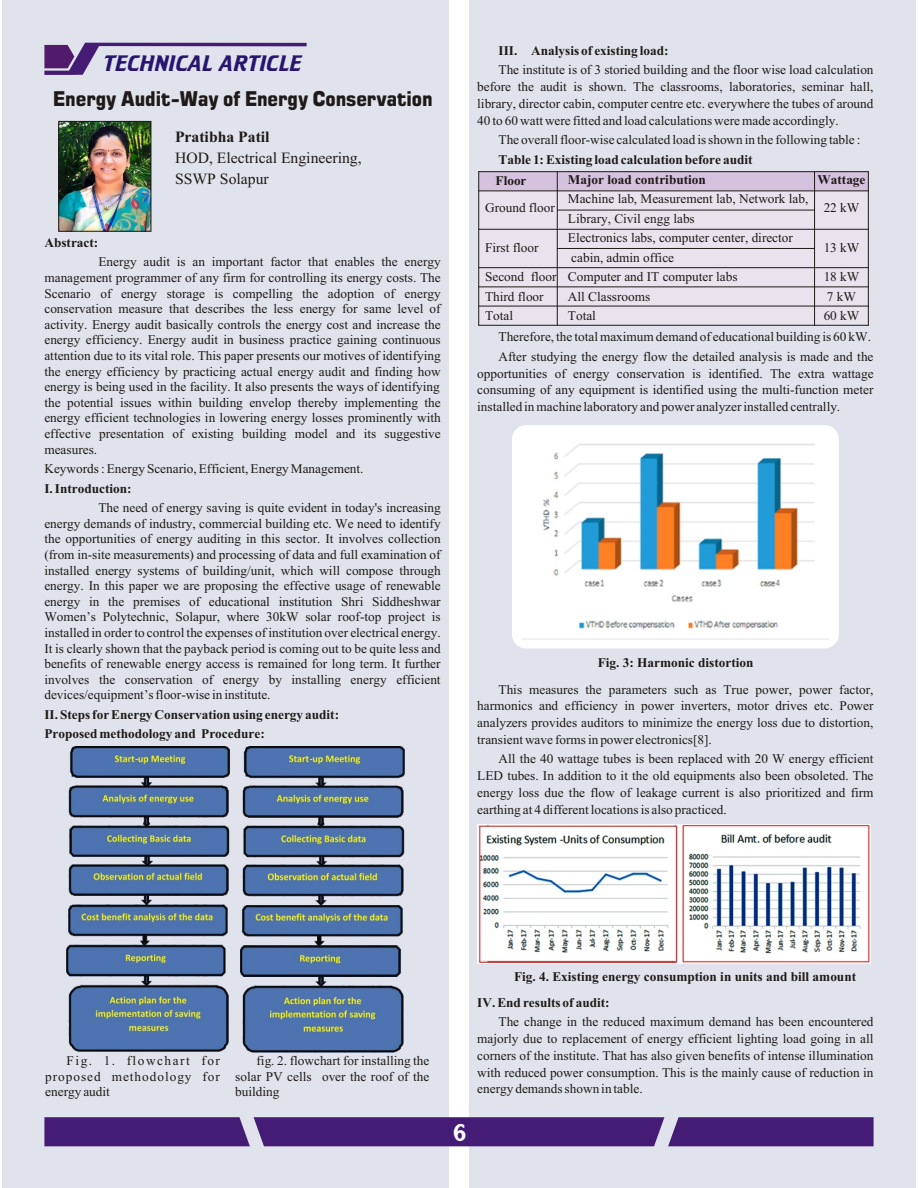
<style>
.page{position:relative;width:918px;height:1188px;background:#fff}
.page>*{position:absolute;margin:0;border:0;box-sizing:border-box;transform-origin:0 0}
.t1{font:22.5px "SHREE ENG7";color:#fff;scale:.95 1}
.t2{font:19.5px/21px "Aparajita";color:#1f1a17}
.t3{font:19.5px "SHREE ENG7";color:#1f1a17;scale:.9 1}
.t4{font:19.5px "SHREE ENG7";color:#291470}
.t5{font:700 19.5px "Aparajita";color:#1f1a17}
.t6{font:16.5px/15.6px "Aparajita";color:#1f1a17;text-align:justify}
.t7{font:700 16.5px/19.5px "Aparajita";color:#1f1a17}
</style>
<div class="page">
<div style="left:2px;top:0;width:446px;height:1188px;background:#e0e3eb"></div>
<div style="left:470px;top:0;width:446px;height:1188px;background:#e0e3eb"></div>
<svg style="left:44px;top:43px;width:263px;height:32px"></svg>
<img style="left:60px;top:123px;width:89px;height:107px">
<div style="left:58px;top:121px;width:93px;height:111px;border:1px solid #1f1a17"></div>
<img style="left:66px;top:746px;width:175px;height:306px">
<img style="left:241px;top:746px;width:164px;height:307px">
<div style="left:479px;top:191px;width:389px;height:134px;background:#e8e3ed"></div>
<div style="left:479px;top:172px;width:389px;height:19px;background:#d4c2de"></div>
<hr style="left:478px;top:171px;width:1px;height:155px;background:#1f1a17">
<hr style="left:557px;top:171px;width:1px;height:155px;background:#1f1a17">
<hr style="left:814px;top:171px;width:1px;height:155px;background:#1f1a17">
<hr style="left:868px;top:171px;width:1px;height:155px;background:#1f1a17">
<hr style="left:478px;top:325px;width:391px;height:1px;background:#1f1a17">
<hr style="left:478px;top:306px;width:391px;height:1px;background:#1f1a17">
<hr style="left:478px;top:286px;width:391px;height:1px;background:#1f1a17">
<hr style="left:478px;top:267px;width:391px;height:1px;background:#1f1a17">
<hr style="left:557px;top:248px;width:258px;height:1px;background:#1f1a17">
<hr style="left:478px;top:229px;width:391px;height:1px;background:#1f1a17">
<hr style="left:557px;top:210px;width:258px;height:1px;background:#1f1a17">
<hr style="left:478px;top:191px;width:391px;height:1px;background:#1f1a17">
<hr style="left:478px;top:171px;width:391px;height:1px;background:#1f1a17">
<div style="left:512px;top:425px;width:327px;height:223px;background:#fff;border-radius:14px"></div>
<img style="left:522px;top:443px;width:307px;height:197px">
<img style="left:477px;top:824px;width:394px;height:140px">
<svg style="left:44px;top:1117px;width:830px;height:29px;background:#4b247a"></svg>
<p class="t4" style="left:102px;top:55px;width:200px">TECHNICAL ARTICLE</p>
<p class="t3" style="left:53px;top:92px;width:423px">Energy Audit-Way of Energy Conservation</p>
<p class="t5" style="left:175px;top:128px;width:96px">Pratibha Patil</p>
<p class="t2" style="left:175px;top:148px;width:188px">HOD, Electrical Engineering,<br>SSWP Solapur</p>
<p class="t7" style="left:44px;top:233px;width:55px">Abstract:</p>
<p class="t6" style="left:44px;top:255px;width:398px;text-indent:54px">Energy audit is an important factor that enables the energy management programmer of any firm for controlling its energy costs. The Scenario of energy storage is compelling the adoption of energy conservation measure that describes the less energy for same level of activity. Energy audit basically controls the energy cost and increase the energy efficiency. Energy audit in business practice gaining continuous attention due to its vital role. This paper presents our motives of identifying the energy efficiency by practicing actual energy audit and finding how energy is being used in the facility. It also presents the ways of identifying the potential issues within building envelop thereby implementing the energy efficient technologies in lowering energy losses prominently with effective presentation of existing building model and its suggestive measures.</p>
<p class="t6" style="left:44px;top:461px;width:321px">Keywords : Energy Scenario, Efficient, Energy Management.</p>
<p class="t7" style="left:44px;top:479px;width:89px">I. Introduction:</p>
<p class="t6" style="left:44px;top:500px;width:398px;text-indent:54px">The need of energy saving is quite evident in today's increasing energy demands of industry, commercial building etc. We need to identify the opportunities of energy auditing in this sector. It involves collection (from in-site measurements) and processing of data and full examination of installed energy systems of building/unit, which will compose through energy. In this paper we are proposing the effective usage of renewable energy in the premises of educational institution Shri Siddheshwar Women’s Polytechnic, Solapur, where 30kW solar roof-top project is installed in order to control the expenses of institution over electrical energy.<br>It is clearly shown that the payback period is coming out to be quite less and benefits of renewable energy access is remained for long term. It further involves the conservation of energy by installing energy efficient devices/equipment’s floor-wise in institute.</p>
<p class="t7" style="left:44px;top:705px;width:296px">II. Steps for Energy Conservation using energy audit:<br>Proposed methodology and Procedure:</p>
<p class="t7" style="left:499px;top:41px;width:172px">III. Analysis of existing load:</p>
<p class="t6" style="left:477px;top:62px;width:398px;line-height:16.8px;text-indent:21px">The institute is of 3 storied building and the floor wise load calculation before the audit is shown. The classrooms, laboratories, seminar hall, library, director cabin, computer centre etc. everywhere the tubes of around 40 to 60 watt were fitted and load calculations were made accordingly.</p>
<p class="t6" style="left:499px;top:132px;width:363px">The overall floor-wise calculated load is shown in the following table :</p>
<p class="t7" style="left:499px;top:150px;width:256px">Table 1: Existing load calculation before audit</p>
<p class="t6" style="left:485px;top:200px;width:71px">Ground floor</p>
<p class="t6" style="left:485px;top:234px;width:73px;line-height:29.1px">First floor<br>Second floor</p>
<p class="t6" style="left:485px;top:287px;width:60px;line-height:19.5px">Third floor<br>Total</p>
<p class="t6" style="left:499px;top:328px;width:377px;line-height:19.5px">Therefore, the total maximum demand of educational building is 60 kW.<br>After studying the energy flow the detailed analysis is made and the</p>
<p class="t6" style="left:477px;top:365px;width:398px;line-height:16.8px">opportunities of energy conservation is identified. The extra wattage consuming of any equipment is identified using the multi-function meter installed in machine laboratory and power analyzer installed centrally.</p>
<p class="t7" style="left:496px;top:172px;width:32px">Floor</p>
<p class="t7" style="left:568px;top:170px;width:140px">Major load contribution</p>
<p class="t6" style="left:568px;top:190px;width:242px;line-height:19.5px;text-align:left">Machine lab, Measurement lab, Network lab,<br>Library, Civil engg labs<br>Electronics labs, computer center, director cabin, admin office<br>Computer and IT computer labs<br>All Classrooms<br>Total</p>
<p class="t7" style="left:818px;top:170px;width:49px">Wattage</p>
<p class="t6" style="left:824px;top:200px;width:37px">22 kW</p>
<p class="t6" style="left:824px;top:234px;width:37px;line-height:29.1px">13 kW<br>18 kW</p>
<p class="t6" style="left:824px;top:287px;width:37px;line-height:19.5px">7 kW<br>60 kW</p>
<p class="t7" style="left:598px;top:653px;width:157px">Fig. 3: Harmonic distortion</p>
<p class="t6" style="left:477px;top:681px;width:398px;line-height:16.8px;text-indent:21px">This measures the parameters such as True power, power factor, harmonics and efficiency in power inverters, motor drives etc. Power analyzers provides auditors to minimize the energy loss due to distortion, transient wave forms in power electronics[8].</p>
<p class="t6" style="left:477px;top:751px;width:398px;line-height:16.8px;text-indent:21px">All the 40 wattage tubes is been replaced with 20 W energy efficient LED tubes. In addition to it the old equipments also been obsoleted. The energy loss due the flow of leakage current is also prioritized and firm earthing at 4 different locations is also practiced.</p>
<p class="t6" style="left:45px;top:1053px;width:176px;text-indent:21px">Fig. 1. flowchart for proposed methodology for energy audit</p>
<p class="t6" style="left:235px;top:1053px;width:196px;text-indent:21px">fig. 2. flowchart for installing the solar PV cells over the roof of the building</p>
<h1 class="t1" style="left:453px;top:1123px;width:16px">6</h1>
<p class="t7" style="left:477px;top:963px;width:380px;line-height:26.4px;text-indent:37px">Fig. 4. Existing energy consumption in units and bill amount<br>IV. End results of audit:</p>
<p class="t6" style="left:477px;top:1014px;width:398px;line-height:16.8px;text-indent:21px">The change in the reduced maximum demand has been encountered majorly due to replacement of energy efficient lighting load going in all corners of the institute. That has also given benefits of intense illumination with reduced power consumption. This is the mainly cause of reduction in energy demands shown in table.</p>
</div>
